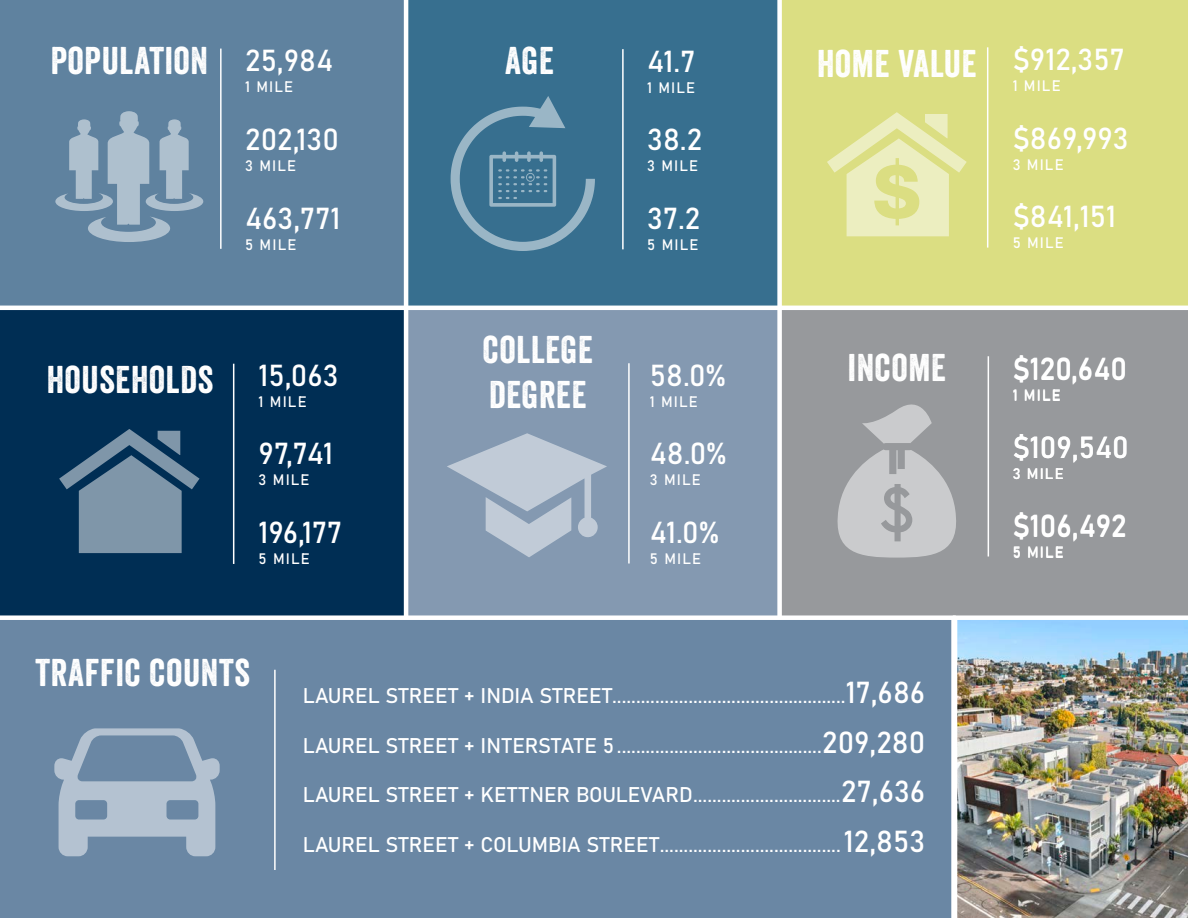
<style>
.page{position:relative;width:1188px;height:918px;background:#fff}
.page>*{position:absolute;margin:0;border:0;box-sizing:border-box;transform-origin:0 0}
.t1{font:37.5px "Veneer";letter-spacing:.02em;color:#fff}
.t2{font:30px "Bahnschrift";color:#fff}
.t3{font:21px "Bahnschrift";color:#fff}
.t4{font:15px "Bahnschrift";letter-spacing:.075em;color:#fff}
.s1{font-size:30px}
</style>
<div class="page">
<div style="left:0;top:0;width:408px;height:309px;background:#5f829f"></div>
<div style="left:0;top:309px;width:408px;height:309px;background:#002e54"></div>
<div style="left:408px;top:0;width:372px;height:309px;background:#376f8f"></div>
<div style="left:408px;top:309px;width:372px;height:309px;background:#8499b1"></div>
<div style="left:780px;top:0;width:408px;height:309px;background:#dbde82"></div>
<div style="left:780px;top:309px;width:408px;height:309px;background:#97999c"></div>
<div style="left:0;top:615px;width:953px;height:303px;background:#6a87a4"></div>
<svg style="left:55px;top:111px;width:148px;height:131px"></svg>
<hr style="left:220px;top:49px;width:2px;height:200px;background:#fff">
<svg style="left:54px;top:728px;width:166px;height:128px;background:#8fa4ba"></svg>
<hr style="left:274px;top:670px;width:2px;height:200px;background:#fff">
<img style="left:953px;top:615px;width:235px;height:303px">
<hr style="left:622px;top:49px;width:2px;height:200px;background:#fff">
<svg style="left:451px;top:96px;width:144px;height:155px"></svg>
<hr style="left:628px;top:363px;width:2px;height:201px;background:#fff">
<svg style="left:447px;top:433px;width:160px;height:124px"></svg>
<hr style="left:233px;top:364px;width:1px;height:200px;background:#fff">
<svg style="left:59px;top:429px;width:141px;height:124px"></svg>
<hr style="left:987px;top:47px;width:1px;height:201px;background:#fff">
<svg style="left:827px;top:112px;width:140px;height:124px"></svg>
<hr style="left:988px;top:356px;width:1px;height:201px;background:#fff">
<svg style="left:837px;top:404px;width:119px;height:154px"></svg>
<hr style="left:0;top:306px;width:1188px;height:4px;background:#fff">
<hr style="left:404px;top:0;width:4px;height:617px;background:#fff">
<div style="left:777px;top:0;width:5px;height:617px;background:#fff"></div>
<p class="t1" style="left:51px;top:37px;width:159px">POPULATION</p>
<p class="t2" style="left:245px;top:38px;width:89px">25,984</p>
<p class="t4" style="left:245px;top:76px;width:50px">1 MILE</p>
<p class="t2" style="left:245px;top:117px;width:95px">202,130</p>
<p class="t4" style="left:245px;top:154px;width:52px">3 MILE</p>
<p class="t2" style="left:245px;top:195px;width:97px">463,771</p>
<p class="t4" style="left:245px;top:233px;width:53px">5 MILE</p>
<p class="t1" style="left:47px;top:356px;width:168px">HOUSEHOLDS</p>
<p class="t2" style="left:259px;top:352px;width:82px">15,063</p>
<p class="t4" style="left:259px;top:390px;width:50px">1 MILE</p>
<p class="t2" style="left:259px;top:431px;width:76px">97,741</p>
<p class="t4" style="left:259px;top:469px;width:52px">3 MILE</p>
<p class="t2" style="left:259px;top:510px;width:85px">196,177</p>
<p class="t4" style="left:259px;top:547px;width:53px">5 MILE</p>
<p class="t1" style="left:505px;top:37px;width:50px">AGE</p>
<p class="t1" style="left:483px;top:326px;width:111px">COLLEGE</p>
<p class="t1" style="left:489px;top:371px;width:99px">DEGREE</p>
<p class="t2" style="left:647px;top:38px;width:50px">41.7</p>
<p class="t4" style="left:647px;top:76px;width:50px">1 MILE</p>
<p class="t2" style="left:647px;top:117px;width:57px">38.2</p>
<p class="t4" style="left:647px;top:155px;width:52px">3 MILE</p>
<p class="t2" style="left:647px;top:196px;width:55px">37.2</p>
<p class="t4" style="left:647px;top:233px;width:53px">5 MILE</p>
<p class="t2" style="left:650px;top:352px;width:78px">58.0%</p>
<p class="t4" style="left:650px;top:390px;width:50px">1 MILE</p>
<p class="t2" style="left:650px;top:431px;width:79px">48.0%</p>
<p class="t4" style="left:650px;top:469px;width:52px">3 MILE</p>
<p class="t2" style="left:650px;top:510px;width:71px">41.0%</p>
<p class="t4" style="left:650px;top:547px;width:53px">5 MILE</p>
<p class="t1" style="left:817px;top:40px;width:161px">HOME VALUE</p>
<p class="t2" style="left:1013px;top:37px;width:114px">$912,357</p>
<p class="t4" style="left:1013px;top:75px;width:50px">1 MILE</p>
<p class="t2" style="left:1013px;top:116px;width:118px">$869,993</p>
<p class="t4" style="left:1013px;top:153px;width:52px">3 MILE</p>
<p class="t2" style="left:1013px;top:194px;width:105px">$841,151</p>
<p class="t4" style="left:1013px;top:232px;width:53px">5 MILE</p>
<p class="t1" style="left:848px;top:345px;width:100px">INCOME</p>
<p class="t2" style="left:1013px;top:346px;width:116px">$120,640</p>
<p class="t4" style="left:1013px;top:384px;width:50px">1 MILE</p>
<p class="t2" style="left:1013px;top:425px;width:117px">$109,540</p>
<p class="t4" style="left:1013px;top:463px;width:52px">3 MILE</p>
<p class="t2" style="left:1013px;top:503px;width:116px">$106,492</p>
<p class="t4" style="left:1013px;top:541px;width:53px">5 MILE</p>
<p class="t1" style="left:35px;top:650px;width:216px">TRAFFIC COUNTS</p>
<p class="t3" style="left:303px;top:680px;width:624px">LAUREL STREET + INDIA STREET.................................................<span class="s1">17,686</span></p>
<p class="t3" style="left:303px;top:729px;width:624px">LAUREL STREET + INTERSTATE 5...........................................<span class="s1">209,280</span></p>
<p class="t3" style="left:303px;top:779px;width:624px">LAUREL STREET + KETTNER BOULEVARD...............................<span class="s1">27,636</span></p>
<p class="t3" style="left:303px;top:828px;width:624px">LAUREL STREET + COLUMBIA STREET......................................<span class="s1">12,853</span></p>
</div>
